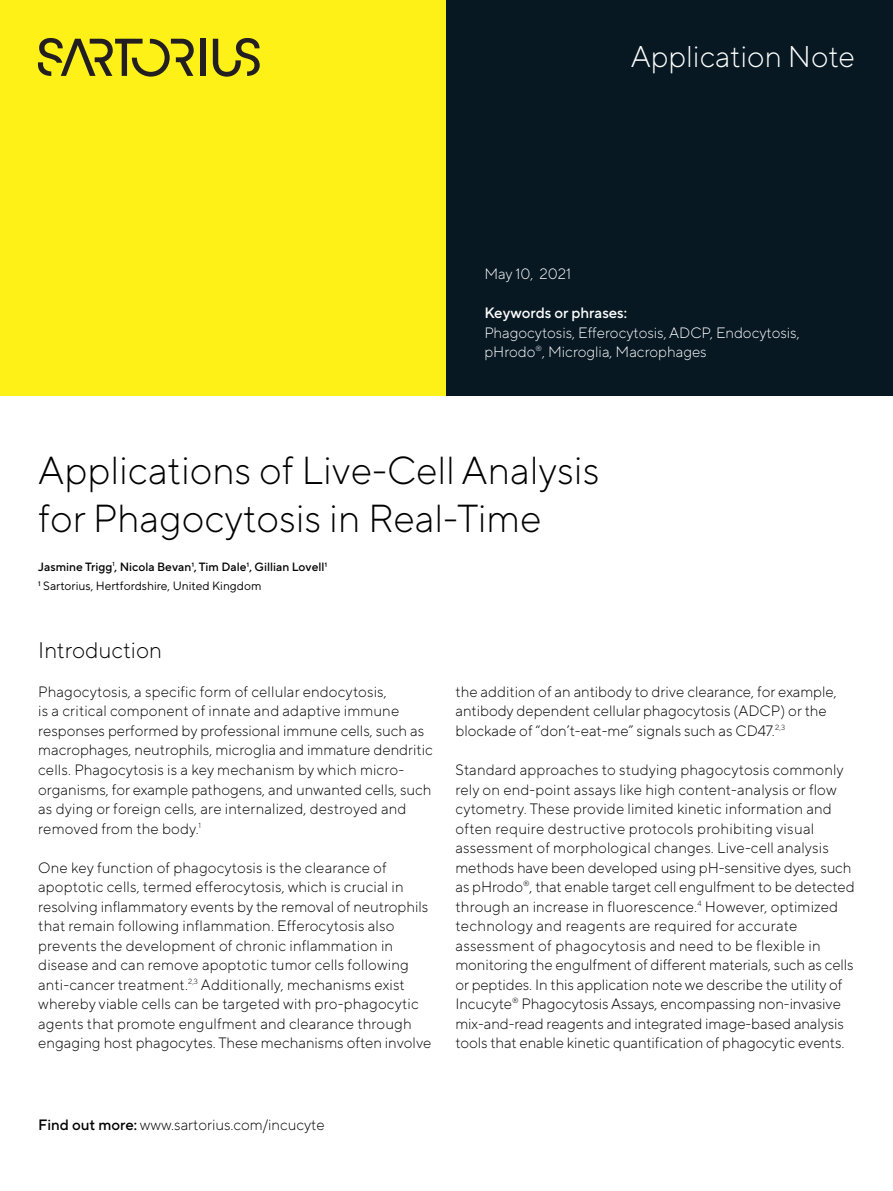
<style>
.page{position:relative;width:893px;height:1191px;background:#fff}
.page>*{position:absolute;margin:0;border:0;box-sizing:border-box;transform-origin:0 0}
.Head_02_black{font:300 39px "TT Norms Pro";color:#000}
.t1{font:300 30px "TT Norms Pro";color:#fff}
.Head_04_black{font:300 22.5px "TT Norms Pro";color:#000}
.t2{font:300 15px/19.5px "TT Norms Pro";color:#000}
.Body_Light_white{font:300 15px/19.5px "TT Norms Pro";color:#fff}
.Head_05_white{font:500 15px "TT Norms Pro";color:#fff}
.Head_02_black-2{font:500 12px "TT Norms Pro";color:#000}
.Head_04_black-2{font:12px "TT Norms Pro";color:#000}
.s1{font-weight:500}
</style>
<div class="page">
<div style="left:0;top:0;width:446px;height:395px;background:#fef118"></div>
<div style="left:446px;top:0;width:447px;height:395px;background:#071822"></div>
<div style="left:200px;top:39px;width:5px;height:37px;background:#231f20"></div>
<svg style="left:213px;top:38px;width:47px;height:39px"></svg>
<svg style="left:38px;top:38px;width:156px;height:39px"></svg>
<h2 class="t1" style="left:631px;top:35px;width:226px">Application Note</h2>
<p class="Body_Light_white" style="left:484px;top:263px;width:88px">May 10, 2021</p>
<p class="Head_05_white" style="left:484px;top:302px;width:144px">Keywords or phrases:</p>
<p class="Body_Light_white" style="left:484px;top:322px;width:317px">Phagocytosis, Efferocytosis, ADCP, Endocytosis, pHrodo<sup>®</sup>, Microglia, Macrophages</p>
<p class="Head_02_black" style="left:38px;top:442px;width:563px">Applications of Live-Cell Analysis</p>
<p class="Head_02_black" style="left:38px;top:491px;width:505px">for Phagocytosis in Real-Time</p>
<p class="Head_02_black-2" style="left:38px;top:557px;width:290px">Jasmine Trigg<sup>1</sup>, Nicola Bevan1, Tim Dale1, Gillian Lovell1</p>
<p class="Head_04_black-2" style="left:38px;top:577px;width:225px"><sup>1</sup> Sartorius, Hertfordshire, United Kingdom</p>
<p class="Head_04_black" style="left:38px;top:634px;width:125px">Introduction</p>
<p class="t2" style="left:38px;top:681px;width:396px">Phagocytosis, a specific form of cellular endocytosis,<br>is a critical component of innate and adaptive immune responses performed by professional immune cells, such as macrophages, neutrophils, microglia and immature dendritic cells. Phagocytosis is a key mechanism by which micro&shy;organisms, for example pathogens, and unwanted cells, such as dying or foreign cells, are internalized, destroyed and removed from the body.<sup>1</sup></p>
<p class="t2" style="left:38px;top:856px;width:395px">One key function of phagocytosis is the clearance of apoptotic cells, termed efferocytosis, which is crucial in resolving inflammatory events by the removal of neutrophils that remain following inflammation. Efferocytosis also prevents the development of chronic inflammation in disease and can remove apoptotic tumor cells following anti-cancer treatment.<sup>2,3</sup> Additionally, mechanisms exist whereby viable cells can be targeted with pro-phagocytic agents that promote engulfment and clearance through engaging host phagocytes. These mechanisms often involve</p>
<p class="t2" style="left:455px;top:681px;width:383px">the addition of an antibody to drive clearance, for example, antibody dependent cellular phagocytosis (ADCP) or the blockade of “don’t-eat-me” signals such as CD47.<sup>2,3</sup></p>
<p class="t2" style="left:455px;top:759px;width:401px">Standard approaches to studying phagocytosis commonly rely on end-point assays like high content-analysis or flow cytometry. These provide limited kinetic information and often require destructive protocols prohibiting visual assessment of morphological changes. Live-cell analysis methods have been developed using pH-sensitive dyes, such as pHrodo<sup>®</sup>, that enable target cell engulfment to be detected through an increase in fluorescence.<sup>4</sup> However, optimized technology and reagents are required for accurate assessment of phagocytosis and need to be flexible in monitoring the engulfment of different materials, such as cells or peptides. In this application note we describe the utility of Incucyte<sup>®</sup> Phagocytosis Assays, encompassing non-invasive mix-and-read reagents and integrated image-based analysis tools that enable kinetic quantification of phagocytic events.</p>
<p class="t2" style="left:38px;top:1113px;width:288px"><span class="s1">Find out more:</span> www.sartorius.com/incucyte</p>
</div>
